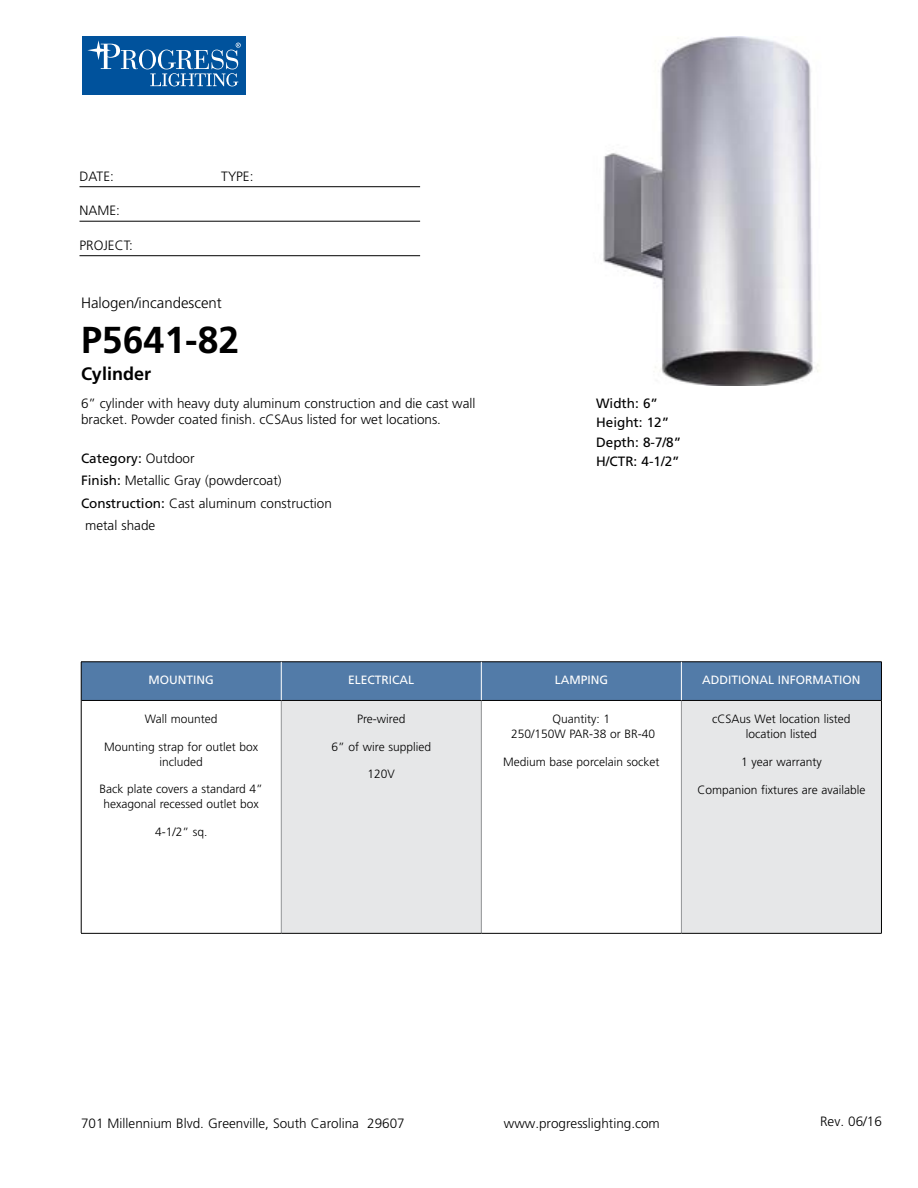
<style>
.page{position:relative;width:918px;height:1188px;background:#fff}
.page>*{position:absolute;margin:0;border:0;box-sizing:border-box;transform-origin:0 0}
.t1{font:700 37.5px "Frutiger LT Std";color:#000}
.t2{font:700 18px "Frutiger LT Std";color:#000}
.t3{font:300 15px "Frutiger LT Std";color:#000}
.t4{font:300 13.5px/16.2px "Frutiger LT Std";color:#000}
.t5{font:13.5px/19.5px "Frutiger LT Std";color:#000}
.t6{font:300 12px/15px "Frutiger LT Std";color:#000;text-align:center}
.t7{font:12px "Frutiger LT Std";color:#fff}
.s1{font-weight:300}
.s2{font-weight:400}
</style>
<div class="page">
<div style="left:82px;top:36px;width:164px;height:59px;background:#00529c"></div>
<svg style="left:139px;top:50px;width:17px;height:19px"></svg>
<div style="left:142px;top:50px;width:11px;height:19px;background:#00529c;border-radius:50%"></div>
<svg style="left:87px;top:40px;width:51px;height:29px"></svg>
<svg style="left:150px;top:43px;width:91px;height:43px"></svg>
<hr style="left:80px;top:186px;width:340px;height:1px;background:#000">
<hr style="left:80px;top:221px;width:340px;height:1px;background:#000">
<hr style="left:80px;top:255px;width:340px;height:1px;background:#000">
<div style="left:82px;top:663px;width:799px;height:37px;background:#527ba8"></div>
<div style="left:281px;top:700px;width:200px;height:233px;background:#e6e7e8"></div>
<div style="left:681px;top:700px;width:200px;height:233px;background:#e6e7e8"></div>
<hr style="left:281px;top:701px;width:1px;height:232px;background:#939598">
<hr style="left:481px;top:701px;width:1px;height:232px;background:#939598">
<hr style="left:681px;top:701px;width:1px;height:232px;background:#939598">
<hr style="left:81px;top:700px;width:200px;height:1px;background:#000">
<hr style="left:281px;top:700px;width:200px;height:1px;background:#000">
<hr style="left:481px;top:700px;width:200px;height:1px;background:#000">
<hr style="left:681px;top:700px;width:200px;height:1px;background:#000">
<hr style="left:81px;top:933px;width:200px;height:1px;background:#000">
<hr style="left:281px;top:933px;width:200px;height:1px;background:#000">
<hr style="left:481px;top:933px;width:200px;height:1px;background:#000">
<hr style="left:681px;top:933px;width:201px;height:1px;background:#000">
<hr style="left:81px;top:662px;width:200px;height:1px;background:#000">
<hr style="left:81px;top:662px;width:1px;height:38px;background:#000">
<hr style="left:281px;top:662px;width:200px;height:1px;background:#000">
<hr style="left:481px;top:662px;width:200px;height:1px;background:#000">
<hr style="left:681px;top:662px;width:201px;height:1px;background:#000">
<hr style="left:881px;top:662px;width:1px;height:38px;background:#000">
<hr style="left:81px;top:700px;width:1px;height:233px;background:#000">
<hr style="left:881px;top:700px;width:1px;height:233px;background:#000">
<hr style="left:281px;top:662px;width:1px;height:38px;background:#fff">
<hr style="left:681px;top:662px;width:1px;height:38px;background:#fff">
<hr style="left:481px;top:662px;width:1px;height:38px;background:#fff">
<img style="left:603px;top:36px;width:216px;height:349px">
<p class="t4" style="left:80px;top:168px;width:36px">DATE:</p>
<p class="t4" style="left:221px;top:168px;width:34px">TYPE:</p>
<p class="t4" style="left:80px;top:203px;width:42px">NAME:</p>
<p class="t4" style="left:80px;top:237px;width:55px">PROJECT:</p>
<p class="t3" style="left:81px;top:294px;width:142px">Halogen/incandescent</p>
<h1 class="t1" style="left:81px;top:318px;width:160px">P5641-82</h1>
<h2 class="t2" style="left:81px;top:363px;width:72px">Cylinder</h2>
<p class="t4" style="left:81px;top:395px;width:396px">6” cylinder with heavy duty aluminum construction and die cast wall bracket. Powder coated finish. cCSAus listed for wet locations.</p>
<p class="t5" style="left:81px;top:449px;width:115px">Category: <span class="s1">Outdoor</span></p>
<p class="t4" style="left:81px;top:473px;width:202px"><span class="s2">Finish:</span> Metallic Gray (powdercoat)</p>
<p class="t4" style="left:81px;top:495px;width:252px"><span class="s2">Construction:</span> Cast aluminum construction</p>
<p class="t4" style="left:85px;top:518px;width:72px">metal shade</p>
<p class="t5" style="left:596px;top:393px;width:87px">Width: 6”<br>Height: 12”<br>Depth: 8-7/8”<br>H/CTR: 4-1/2”</p>
<p class="t7" style="left:149px;top:673px;width:67px">MOUNTING</p>
<p class="t7" style="left:348px;top:673px;width:68px">ELECTRICAL</p>
<p class="t7" style="left:555px;top:673px;width:55px">LAMPING</p>
<p class="t7" style="left:702px;top:673px;width:160px">ADDITIONAL INFORMATION</p>
<p class="t6" style="left:145px;top:711px;width:74px">Wall mounted</p>
<p class="t6" style="left:104px;top:739px;width:156px">Mounting strap for outlet box included</p>
<p class="t6" style="left:100px;top:782px;width:165px">Back plate covers a standard 4” hexagonal recessed outlet box</p>
<p class="t6" style="left:155px;top:825px;width:54px">4-1/2” sq.</p>
<p class="t6" style="left:357px;top:712px;width:50px">Pre-wired</p>
<p class="t6" style="left:332px;top:739px;width:101px">6” of wire supplied</p>
<p class="t6" style="left:368px;top:767px;width:29px">120V</p>
<p class="t6" style="left:712px;top:712px;width:140px">cCSAus Wet location listed location listed</p>
<p class="t6" style="left:741px;top:754px;width:82px">1 year warranty</p>
<p class="t6" style="left:697px;top:782px;width:169px">Companion fixtures are available</p>
<p class="t6" style="left:511px;top:712px;width:146px">Quantity: 1<br>250/150W PAR-38 or BR-40</p>
<p class="t6" style="left:503px;top:754px;width:158px">Medium base porcelain socket</p>
<p class="t4" style="left:81px;top:1115px;width:325px">701 Millennium Blvd. Greenville, South Carolina 29607</p>
<p class="t4" style="left:504px;top:1115px;width:158px">www.progresslighting.com</p>
<p class="t4" style="left:820px;top:1114px;width:63px">Rev. 06/16</p>
</div>
